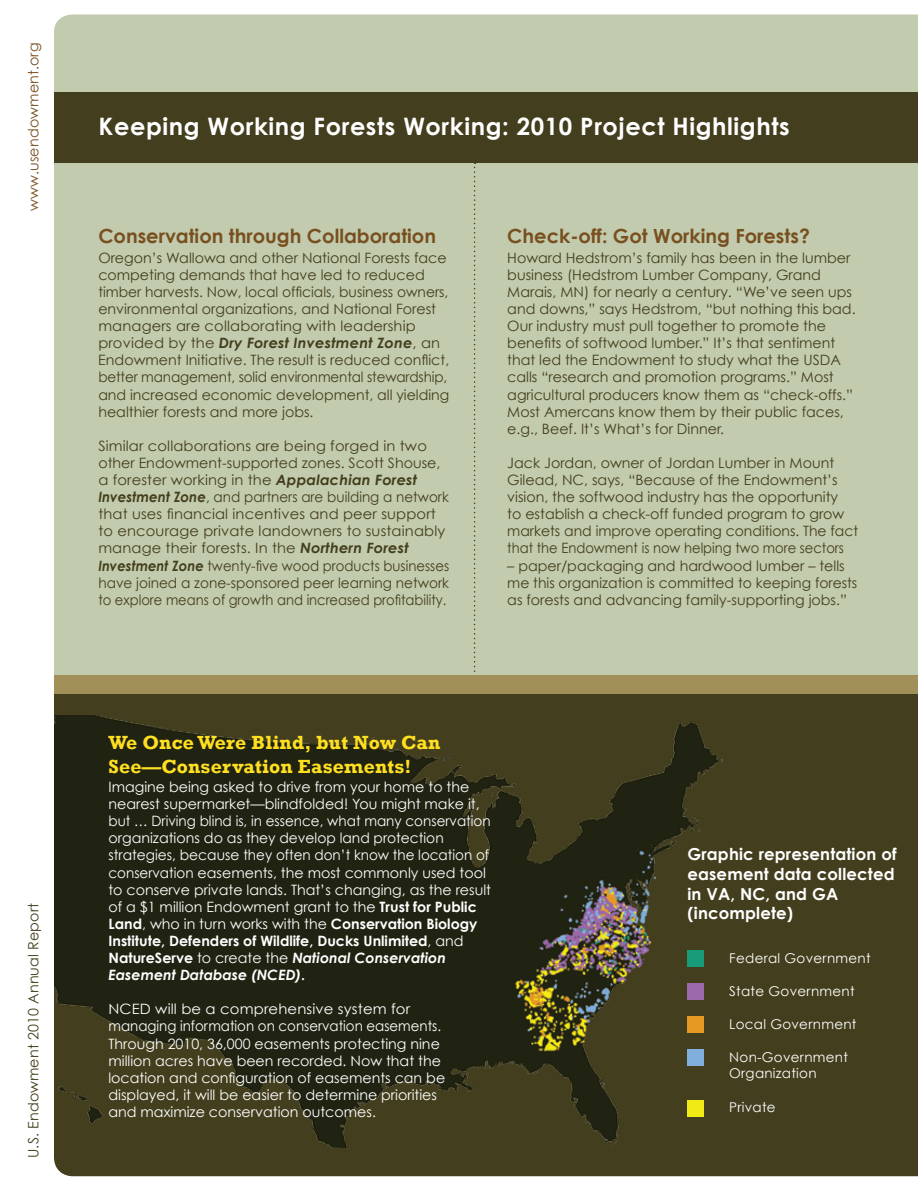
<style>
.page{position:relative;width:918px;height:1188px;background:#fff}
.page>*{position:absolute;margin:0;border:0;box-sizing:border-box;transform-origin:0 0}
.t1{font:700 24px "Century Gothic";letter-spacing:.025em;color:#fff}
.t2{font:700 19.5px "Century Gothic";color:#785020}
.t3{font:700 19.5px/23.4px "Rockwell";letter-spacing:.01em;color:#ffe021}
.t4{font:700 16.5px/19.8px "Century Gothic";letter-spacing:.01em;color:#fff}
.t5{font:14.25px/17.1px "Century Gothic";color:#433e1d}
.t6{font:14.25px/17.1px "Century Gothic";color:#fff}
.t7{font:14.25px/17.1px "Century Gothic";color:#fff;scale:1.04 1}
.t8{font:14.25px "Century Gothic";letter-spacing:.01em;color:#785020}
.t9{font:13.5px/16.5px "Century Gothic";letter-spacing:.02em;color:#fff}
.s1{font-weight:700;font-style:italic}
.s2{font-weight:700}
</style>
<div class="page">
<div style="left:54px;top:14px;width:863px;height:661px;background:#c2cbad"></div>
<svg style="left:917px;top:14px;width:1px;height:661px"></svg>
<div style="left:54px;top:693px;width:864px;height:483px;background:#433e1d"></div>
<svg style="left:474px;top:163px;width:2px;height:552px"></svg>
<div style="left:54px;top:675px;width:864px;height:18px;background:#a19159"></div>
<img style="left:54px;top:715px;width:715px;height:432px">
<div style="left:54px;top:92px;width:864px;height:71px;background:#433e1d"></div>
<div style="left:687px;top:951px;width:17px;height:16px;background:#179b79"></div>
<div style="left:687px;top:984px;width:17px;height:16px;background:#9c69ac"></div>
<div style="left:687px;top:1017px;width:17px;height:16px;background:#e59a24"></div>
<div style="left:687px;top:1050px;width:17px;height:16px;background:#81afdd"></div>
<div style="left:687px;top:1100px;width:17px;height:16px;background:#f2ea14"></div>
<p class="t8" style="left:25px;top:211px;width:170px;rotate:-90deg">www.usendowment.org</p>
<p class="t5" style="left:25px;top:1158px;width:256px;rotate:-90deg">U.S. Endowment 2010 Annual Report</p>
<h1 class="t1" style="left:99px;top:111px;width:693px">Keeping Working Forests Working: 2010 Project Highlights</h1>
<h2 class="t2" style="left:98px;top:224px;width:339px">Conservation through Collaboration</h2>
<p class="t5" style="left:98px;top:249px;width:353px">Oregon’s Wallowa and other National Forests face competing demands that have led to reduced timber harvests. Now, local officials, business owners, environmental organizations, and National Forest managers are collaborating with leadership provided by the <span class="s1">Dry Forest Investment Zone</span>, an Endowment Initiative. The result is reduced conflict, better management, solid environmental stewardship, and increased economic development, all yielding healthier forests and more jobs.</p>
<p class="t5" style="left:98px;top:437px;width:352px">Similar collaborations are being forged in two other Endowment-supported zones. Scott Shouse, a forester working in the <span class="s1">Appalachian Forest Investment Zone</span>, and partners are building a network that uses financial incentives and peer support to encourage private landowners to sustainably manage their forests. In the <span class="s1">Northern Forest Investment Zone</span> twenty-five wood products businesses have joined a zone-sponsored peer learning network to explore means of growth and increased profitability.</p>
<h2 class="t2" style="left:507px;top:224px;width:304px">Check-off: Got Working Forests?</h2>
<p class="t5" style="left:507px;top:249px;width:350px">Howard Hedstrom’s family has been in the lumber business (Hedstrom Lumber Company, Grand Marais, MN) for nearly a century. “We’ve seen ups and downs,” says Hedstrom, “but nothing this bad.<br>Our industry must pull together to promote the benefits of softwood lumber.” It’s that sentiment that led the Endowment to study what the USDA calls “research and promotion programs.” Most agricultural producers know them as “check-offs.” Most Amercans know them by their public faces, e.g., Beef. It’s What’s for Dinner.</p>
<p class="t5" style="left:507px;top:454px;width:352px">Jack Jordan, owner of Jordan Lumber in Mount Gilead, NC, says, “Because of the Endowment’s vision, the softwood industry has the opportunity<br>to establish a check-off funded program to grow markets and improve operating conditions. The fact that the Endowment is now helping two more sectors</p>
<p class="t5" style="left:507px;top:557px;width:352px">– paper/packaging and hardwood lumber – tells me this organization is committed to keeping forests as forests and advancing family-supporting jobs.”</p>
<h2 class="t3" style="left:108px;top:731px;width:333px">We Once Were Blind, but Now Can<br>See—Conservation Easements!</h2>
<p class="t6" style="left:108px;top:778px;width:384px">Imagine being asked to drive from your home to the nearest supermarket—blindfolded! You might make it, but … Driving blind is, in essence, what many conservation organizations do as they develop land protection strategies, because they often don’t know the location of conservation easements, the most commonly used tool to conserve private lands. That’s changing, as the result of a $1 million Endowment grant to the <span class="s2">Trust for Public Land</span>, who in turn works with the <span class="s2">Conservation Biology Institute, Defenders of Wildlife, Ducks Unlimited</span>, and <span class="s2">NatureServe</span> to create the <span class="s1">National Conservation Easement Database (NCED)</span><span class="s2">.</span></p>
<p class="t7" style="left:108px;top:1000px;width:325px">NCED will be a comprehensive system for managing information on conservation easements.<br>Through 2010, 36,000 easements protecting nine million acres have been recorded. Now that the location and configuration of easements can be displayed, it will be easier to determine priorities and maximize conservation outcomes.</p>
<p class="t4" style="left:687px;top:844px;width:211px">Graphic representation of easement data collected in VA, NC, and GA (incomplete)</p>
<p class="t9" style="left:729px;top:949px;width:143px">Federal Government</p>
<p class="t9" style="left:729px;top:982px;width:127px">State Government</p>
<p class="t9" style="left:729px;top:1015px;width:129px">Local Government</p>
<p class="t9" style="left:729px;top:1048px;width:120px">Non-Government<br>Organization</p>
<p class="t9" style="left:729px;top:1098px;width:48px">Private</p>
</div>
